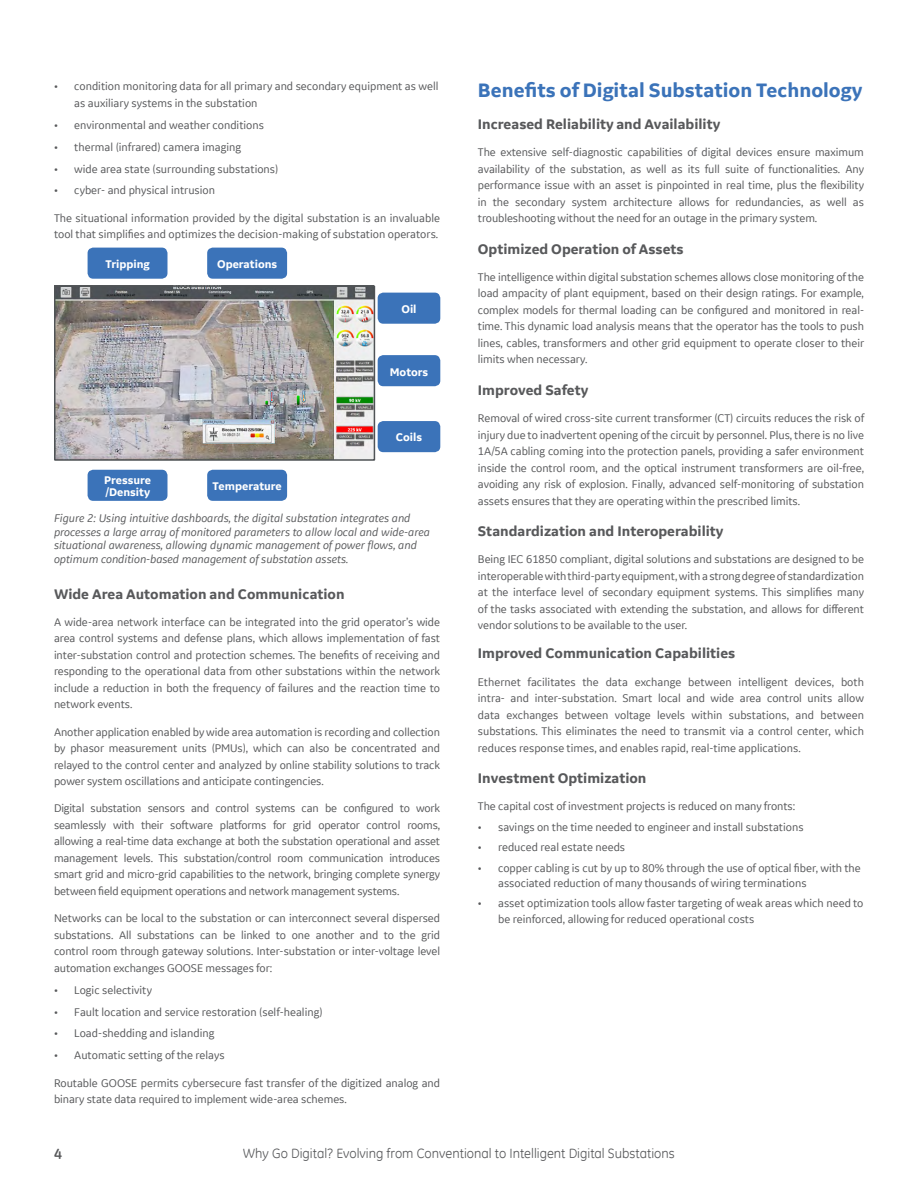
<style>
.page{position:relative;width:918px;height:1188px;background:#fff}
.page>*{position:absolute;margin:0;border:0;box-sizing:border-box;transform-origin:0 0}
.t1{font:700 21px "GE Inspira Sans";color:#3b73b9}
.t2{font:700 15px "GE Inspira Sans";color:#58595b}
.t3{font:700 15px "GE Inspira";color:#58595b}
.t4{font:13.5px "GE Inspira";color:#58595b}
.t5{font:12px/16.5px "GE Inspira Sans";color:#58595b;text-align:justify}
.t6{font:italic 12px/13.5px "GE Inspira Sans";color:#58595b}
.t7{font:700 12px/12px "GE Inspira Sans";color:#fff}
</style>
<div class="page">
<div style="left:88px;top:248px;width:79px;height:31px;background:#3b73b9;border-radius:6px"></div>
<div style="left:88px;top:470px;width:79px;height:31px;background:#3b73b9;border-radius:6px"></div>
<div style="left:207px;top:248px;width:80px;height:31px;background:#3b73b9;border-radius:6px"></div>
<div style="left:207px;top:470px;width:80px;height:31px;background:#3b73b9;border-radius:6px"></div>
<img style="left:57px;top:288px;width:315px;height:170px">
<div style="left:378px;top:355px;width:62px;height:31px;background:#3b73b9;border-radius:6px"></div>
<div style="left:378px;top:293px;width:62px;height:31px;background:#3b73b9;border-radius:6px"></div>
<div style="left:378px;top:421px;width:62px;height:31px;background:#3b73b9;border-radius:6px"></div>
<div style="left:54px;top:285px;width:321px;height:176px;border:2px solid #4f5356"></div>
<p class="t5" style="left:74px;top:78px;width:366px;text-indent:-20px">• condition monitoring data for all primary and secondary equipment as well as auxiliary systems in the substation</p>
<p class="t5" style="left:54px;top:116px;width:211px">• environmental and weather conditions</p>
<p class="t5" style="left:54px;top:138px;width:189px">• thermal (infrared) camera imaging</p>
<p class="t5" style="left:54px;top:160px;width:226px">• wide area state (surrounding substations)</p>
<p class="t5" style="left:54px;top:182px;width:163px">• cyber- and physical intrusion</p>
<p class="t5" style="left:54px;top:209px;width:388px">The situational information provided by the digital substation is an invaluable tool that simplifies and optimizes the decision-making of substation operators.</p>
<p class="t7" style="left:105px;top:258px;width:46px">Tripping</p>
<p class="t7" style="left:217px;top:258px;width:62px">Operations</p>
<p class="t7" style="left:401px;top:303px;width:17px">Oil</p>
<p class="t7" style="left:390px;top:365px;width:40px">Motors</p>
<p class="t7" style="left:104px;top:474px;width:48px">Pressure /Density</p>
<p class="t7" style="left:213px;top:480px;width:71px">Temperature</p>
<p class="t7" style="left:396px;top:431px;width:28px">Coils</p>
<p class="t6" style="left:54px;top:511px;width:378px">Figure 2: Using intuitive dashboards, the digital substation integrates and processes a large array of monitored parameters to allow local and wide-area situational awareness, allowing dynamic management of power flows, and optimum condition-based management of substation assets.</p>
<p class="t2" style="left:54px;top:585px;width:292px">Wide Area Automation and Communication</p>
<p class="t5" style="left:54px;top:613px;width:388px">A wide-area network interface can be integrated into the grid operator’s wide area control systems and defense plans, which allows implementation of fast inter-substation control and protection schemes. The benefits of receiving and responding to the operational data from other substations within the network include a reduction in both the frequency of failures and the reaction time to network events.</p>
<p class="t5" style="left:54px;top:723px;width:388px">Another application enabled by wide area automation is recording and collection by phasor measurement units (PMUs), which can also be concentrated and relayed to the control center and analyzed by online stability solutions to track power system oscillations and anticipate contingencies.</p>
<p class="t5" style="left:54px;top:800px;width:388px">Digital substation sensors and control systems can be configured to work seamlessly with their software platforms for grid operator control rooms, allowing a real-time data exchange at both the substation operational and asset management levels. This substation/control room communication introduces smart grid and micro-grid capabilities to the network, bringing complete synergy between field equipment operations and network management systems.</p>
<p class="t5" style="left:54px;top:910px;width:388px">Networks can be local to the substation or can interconnect several dispersed substations. All substations can be linked to one another and to the grid control room through gateway solutions. Inter-substation or inter-voltage level automation exchanges GOOSE messages for:</p>
<p class="t5" style="left:54px;top:981px;width:100px">• Logic selectivity</p>
<p class="t5" style="left:54px;top:1003px;width:270px">• Fault location and service restoration (self-healing)</p>
<p class="t5" style="left:54px;top:1025px;width:162px">• Load-shedding and islanding</p>
<p class="t5" style="left:54px;top:1047px;width:172px">• Automatic setting of the relays</p>
<p class="t5" style="left:54px;top:1074px;width:388px">Routable GOOSE permits cybersecure fast transfer of the digitized analog and binary state data required to implement wide-area schemes.</p>
<h1 class="t1" style="left:478px;top:78px;width:386px">Benefits of Digital Substation Technology</h1>
<p class="t2" style="left:478px;top:115px;width:244px">Increased Reliability and Availability</p>
<p class="t5" style="left:478px;top:144px;width:388px">The extensive self-diagnostic capabilities of digital devices ensure maximum availability of the substation, as well as its full suite of functionalities. Any performance issue with an asset is pinpointed in real time, plus the flexibility in the secondary system architecture allows for redundancies, as well as troubleshooting without the need for an outage in the primary system.</p>
<p class="t2" style="left:478px;top:240px;width:207px">Optimized Operation of Assets</p>
<p class="t5" style="left:478px;top:268px;width:388px">The intelligence within digital substation schemes allows close monitoring of the load ampacity of plant equipment, based on their design ratings. For example, complex models for thermal loading can be configured and monitored in real&shy;time. This dynamic load analysis means that the operator has the tools to push lines, cables, transformers and other grid equipment to operate closer to their limits when necessary.</p>
<p class="t2" style="left:478px;top:381px;width:112px">Improved Safety</p>
<p class="t5" style="left:478px;top:410px;width:388px">Removal of wired cross-site current transformer (CT) circuits reduces the risk of injury due to inadvertent opening of the circuit by personnel. Plus, there is no live 1A/5A cabling coming into the protection panels, providing a safer environment inside the control room, and the optical instrument transformers are oil-free, avoiding any risk of explosion. Finally, advanced self-monitoring of substation assets ensures that they are operating within the prescribed limits.</p>
<p class="t2" style="left:478px;top:522px;width:247px">Standardization and Interoperability</p>
<p class="t5" style="left:478px;top:551px;width:388px">Being IEC 61850 compliant, digital solutions and substations are designed to be interoperable with third-party equipment, with a strong degree of standardization at the interface level of secondary equipment systems. This simplifies many of the tasks associated with extending the substation, and allows for different vendor solutions to be available to the user.</p>
<p class="t2" style="left:478px;top:644px;width:259px">Improved Communication Capabilities</p>
<p class="t5" style="left:478px;top:673px;width:388px">Ethernet facilitates the data exchange between intelligent devices, both intra- and inter-substation. Smart local and wide area control units allow data exchanges between voltage levels within substations, and between substations. This eliminates the need to transmit via a control center, which reduces response times, and enables rapid, real-time applications.</p>
<p class="t2" style="left:478px;top:769px;width:170px">Investment Optimization</p>
<p class="t5" style="left:478px;top:798px;width:319px">The capital cost of investment projects is reduced on many fronts:</p>
<p class="t5" style="left:478px;top:818px;width:327px">• savings on the time needed to engineer and install substations</p>
<p class="t5" style="left:478px;top:839px;width:149px">• reduced real estate needs</p>
<p class="t5" style="left:498px;top:860px;width:364px;line-height:15px;text-indent:-20px">• copper cabling is cut by up to 80% through the use of optical fiber, with the associated reduction of many thousands of wiring terminations</p>
<p class="t5" style="left:498px;top:895px;width:367px;text-indent:-20px">• asset optimization tools allow faster targeting of weak areas which need to be reinforced, allowing for reduced operational costs</p>
<p class="t3" style="left:54px;top:1144px;width:9px">4</p>
<p class="t4" style="left:243px;top:1145px;width:433px">Why Go Digital? Evolving from Conventional to Intelligent Digital Substations</p>
</div>
